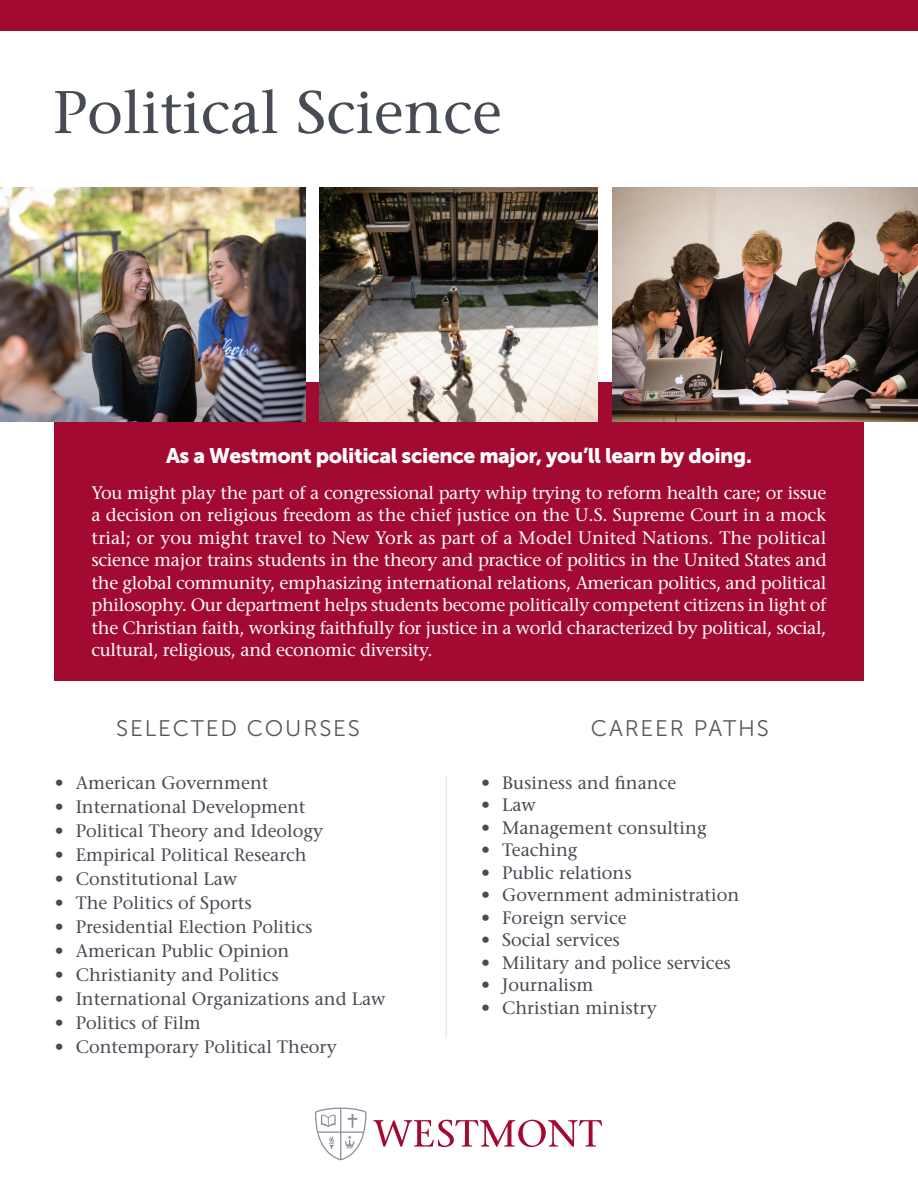
<style>
.page{position:relative;width:918px;height:1188px;background:#fff}
.page>*{position:absolute;margin:0;border:0;box-sizing:border-box;transform-origin:0 0}
.t1{font:500 60px "Stone Serif Std";color:#464b54}
.t2{font:22.5px "Museo Sans 300";letter-spacing:.08em;color:#57585a}
.t3{font:21px "Museo Sans 900";letter-spacing:-.02em;color:#fff}
.t4{font:500 18px/22.5px "Stone Serif Std";letter-spacing:-.02em;color:#fff;text-align:justify}
.t5{font:500 18px "Stone Serif Std";color:#464b54}
</style>
<div class="page">
<div style="left:0;top:0;width:918px;height:31px;background:#a30a32"></div>
<div style="left:54px;top:382px;width:810px;height:298px;background:#a30a32"></div>
<img style="left:0;top:188px;width:306px;height:234px">
<img style="left:319px;top:188px;width:279px;height:234px">
<img style="left:612px;top:188px;width:306px;height:234px">
<hr style="left:446px;top:776px;width:1px;height:263px;background:#e2e4e2">
<svg style="left:373px;top:1120px;width:229px;height:27px"></svg>
<svg style="left:315px;top:1108px;width:52px;height:52px"></svg>
<h1 class="t1" style="left:53px;top:77px;width:451px">Political Science</h1>
<p class="t3" style="left:166px;top:444px;width:587px">As a Westmont political science major, you’ll learn by doing.</p>
<p class="t4" style="left:92px;top:481px;width:737px">You might play the part of a congressional party whip trying to reform health care; or issue a decision on religious freedom as the chief justice on the U.S. Supreme Court in a mock trial; or you might travel to New York as part of a Model United Nations. The political science major trains students in the theory and practice of politics in the United States and the global community, emphasizing international relations, American politics, and political philosophy. Our department helps students become politically competent citizens in light of the Christian faith, working faithfully for justice in a world characterized by political, social, cultural, religious, and economic diversity.</p>
<p class="t2" style="left:116px;top:716px;width:245px">SELECTED COURSES</p>
<p class="t2" style="left:591px;top:716px;width:179px">CAREER PATHS</p>
<p class="t5" style="left:55px;top:772px;width:215px">• American Government</p>
<p class="t5" style="left:55px;top:796px;width:252px">• International Development</p>
<p class="t5" style="left:55px;top:820px;width:270px">• Political Theory and Ideology</p>
<p class="t5" style="left:55px;top:844px;width:253px">• Empirical Political Research</p>
<p class="t5" style="left:55px;top:868px;width:184px">• Constitutional Law</p>
<p class="t5" style="left:55px;top:892px;width:199px">• The Politics of Sports</p>
<p class="t5" style="left:55px;top:916px;width:259px">• Presidential Election Politics</p>
<p class="t5" style="left:55px;top:940px;width:236px">• American Public Opinion</p>
<p class="t5" style="left:55px;top:964px;width:226px">• Christianity and Politics</p>
<p class="t5" style="left:55px;top:988px;width:332px">• International Organizations and Law</p>
<p class="t5" style="left:55px;top:1012px;width:148px">• Politics of Film</p>
<p class="t5" style="left:55px;top:1036px;width:284px">• Contemporary Political Theory</p>
<p class="t5" style="left:481px;top:772px;width:197px">• Business and finance</p>
<p class="t5" style="left:481px;top:794px;width:56px">• Law</p>
<p class="t5" style="left:481px;top:817px;width:227px">• Management consulting</p>
<p class="t5" style="left:481px;top:839px;width:98px">• Teaching</p>
<p class="t5" style="left:481px;top:862px;width:152px">• Public relations</p>
<p class="t5" style="left:481px;top:884px;width:260px">• Government administration</p>
<p class="t5" style="left:481px;top:907px;width:147px">• Foreign service</p>
<p class="t5" style="left:481px;top:929px;width:140px">• Social services</p>
<p class="t5" style="left:481px;top:952px;width:251px">• Military and police services</p>
<p class="t5" style="left:481px;top:974px;width:114px">• Journalism</p>
<p class="t5" style="left:481px;top:997px;width:177px">• Christian ministry</p>
</div>
